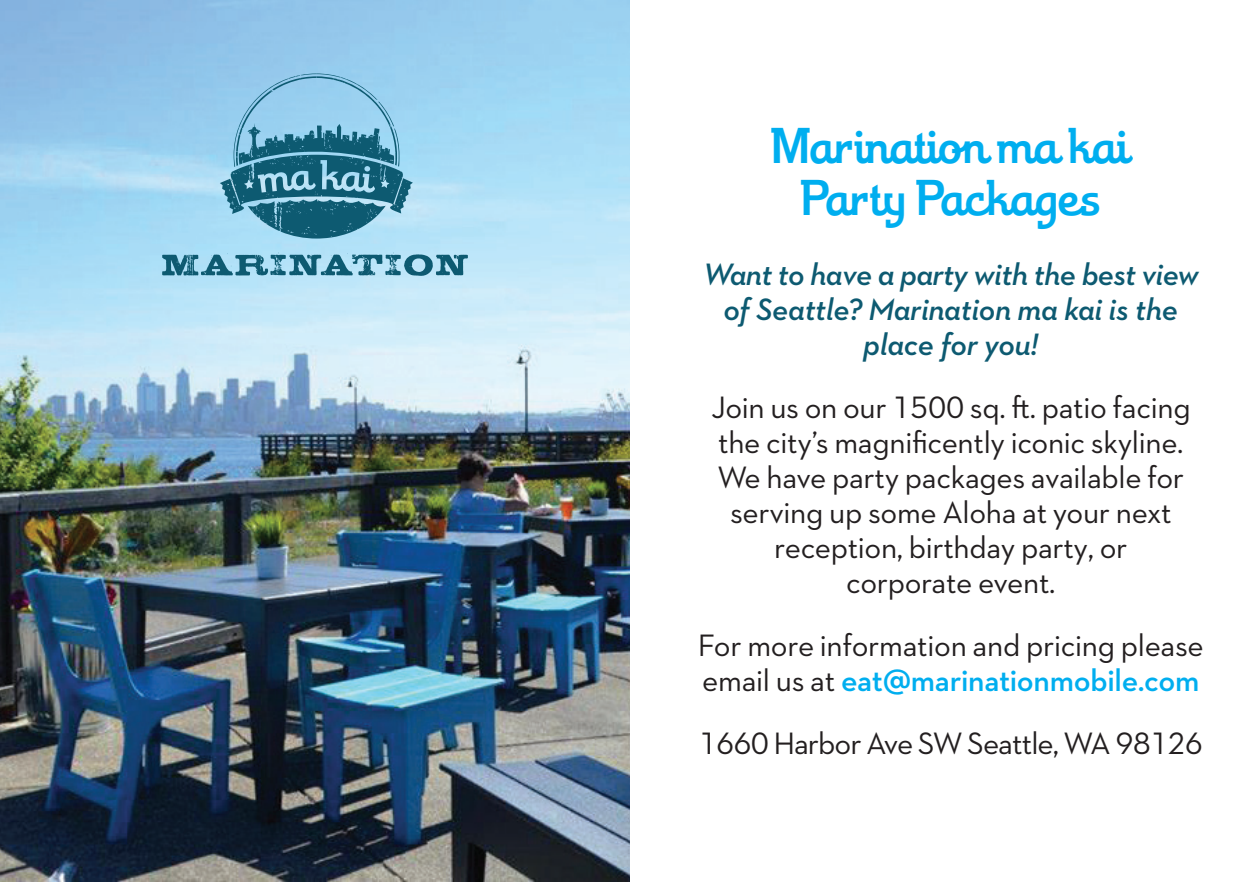
<style>
.page{position:relative;width:1260px;height:882px;background:#fff}
.page>*{position:absolute;margin:0;border:0;box-sizing:border-box;transform-origin:0 0}
.t1{font:49px/52.5px "Theorem";color:#00aeef;text-align:center}
.t2{font:31.5px/35px "Neutraface 2 Text";letter-spacing:-.01em;color:#231f20;text-align:center}
.t3{font:italic 600 31.5px/35px "Neutraface 2 Text";letter-spacing:-.015em;color:#0d5a71;text-align:center}
.t4{font:31.5px "Neutraface 2 Text";letter-spacing:-.03em;color:#231f20}
.s1{font-weight:600;color:#00aeef}
</style>
<div class="page">
<img style="left:0;top:0;width:630px;height:882px">
<svg style="left:162px;top:253px;width:306px;height:23px"></svg>
<svg style="left:220px;top:74px;width:193px;height:165px"></svg>
<p class="t1" style="left:772px;top:120px;width:359px">Marination ma kai<br>Party Packages</p>
<p class="t3" style="left:703px;top:257px;width:497px">Want to have a party with the best view of Seattle? Marination ma kai is the place for you!</p>
<p class="t2" style="left:711px;top:390px;width:481px">Join us on our 1500 sq. ft. patio facing the city’s magnificently iconic skyline.<br>We have party packages available for serving up some Aloha at your next reception, birthday party, or corporate event.</p>
<p class="t2" style="left:698px;top:628px;width:508px;text-align:left">For more information and pricing please email us at <span class="s1">eat@marinationmobile.com</span></p>
<p class="t4" style="left:699px;top:724px;width:506px">1660 Harbor Ave SW Seattle, WA 98126</p>
</div>
